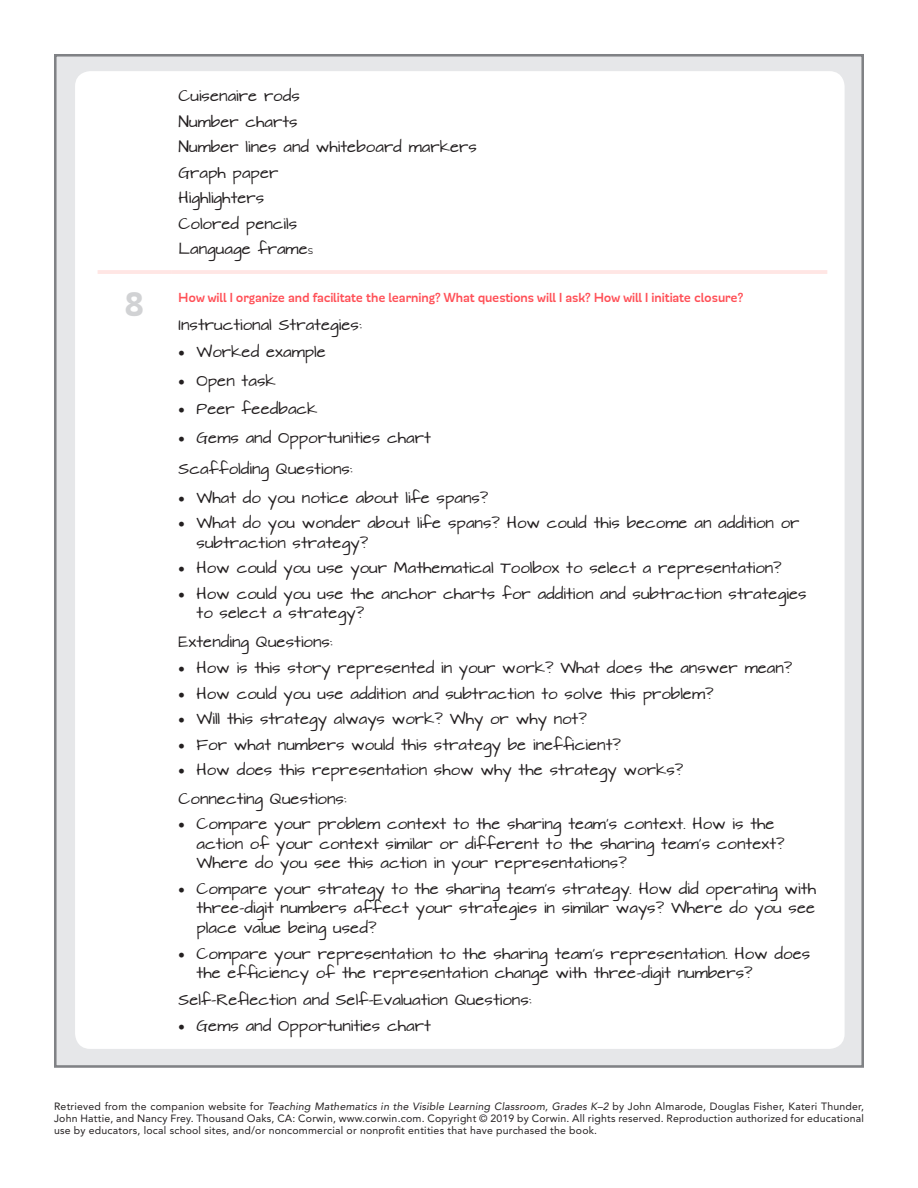
<style>
.page{position:relative;width:918px;height:1188px;background:#fff}
.page>*{position:absolute;margin:0;border:0;box-sizing:border-box;transform-origin:0 0}
.t1{font:900 39px "Modernica Std";color:#d1d2d4}
.t2{font:700 15px "Modernica Std";letter-spacing:-.005em;color:#ff5057}
.t3{font:13.5px/19.5px "Architects Daughter";color:#231f20}
.t4{font:10.5px/12px "Avenir LT Std";letter-spacing:.02em;color:#231f20;text-align:justify}
.s1{font-family:"Modernica Std"}
.s2{font-style:italic}
</style>
<div class="page">
<div style="left:54px;top:54px;width:810px;height:1014px;background:#e6e7e9;border:3px solid #808285"></div>
<div style="left:75px;top:71px;width:770px;height:978px;background:#fff;border-radius:15px"></div>
<hr style="left:98px;top:270px;width:73px;height:4px;background:#ffe6e4">
<hr style="left:171px;top:270px;width:656px;height:4px;background:#ffe6e4">
<p class="t3" style="left:179px;top:84px;width:300px;line-height:25.5px">Cuisenaire rods<br>Number charts<br>Number lines and whiteboard markers<br>Graph paper<br>Highlighters<br>Colored pencils<br>Language frame<span class="s1">s</span></p>
<h1 class="t1" style="left:124px;top:287px;width:22px">8</h1>
<p class="t2" style="left:179px;top:290px;width:566px">How will I organize and facilitate the learning? What questions will I ask? How will I initiate closure?</p>
<p class="t3" style="left:179px;top:316px;width:185px">Instructional Strategies:</p>
<p class="t3" style="left:179px;top:343px;width:149px">• Worked example</p>
<p class="t3" style="left:179px;top:371px;width:99px">• Open task</p>
<p class="t3" style="left:179px;top:400px;width:141px">• Peer feedback</p>
<p class="t3" style="left:179px;top:428px;width:254px">• Gems and Opportunities chart</p>
<p class="t3" style="left:179px;top:460px;width:176px">Scaffolding Questions:</p>
<p class="t3" style="left:179px;top:488px;width:311px">• What do you notice about life spans?</p>
<p class="t3" style="left:197px;top:514px;width:604px;text-indent:-18px">• What do you wonder about life spans? How could this become an addition or subtraction strategy?</p>
<p class="t3" style="left:179px;top:559px;width:605px">• How could you use your Mathematical Toolbox to select a representation?</p>
<p class="t3" style="left:197px;top:584px;width:612px;text-indent:-18px">• How could you use the anchor charts for addition and subtraction strategies to select a strategy?</p>
<p class="t3" style="left:179px;top:632px;width:156px">Extending Questions:</p>
<p class="t3" style="left:179px;top:659px;width:615px">• How is this story represented in your work? What does the answer mean?</p>
<p class="t3" style="left:179px;top:684px;width:537px">• How could you use addition and subtraction to solve this problem?</p>
<p class="t3" style="left:179px;top:710px;width:410px">• Will this strategy always work? Why or why not?</p>
<p class="t3" style="left:179px;top:735px;width:444px">• For what numbers would this strategy be inefficient?</p>
<p class="t3" style="left:179px;top:756px;width:506px;line-height:28.5px">• How does this representation show why the strategy works?<br>Connecting Questions:</p>
<p class="t3" style="left:197px;top:815px;width:590px;text-indent:-18px">• Compare your problem context to the sharing team’s context. How is the action of your context similar or different to the sharing team’s context?<br>Where do you see this action in your representations?</p>
<p class="t3" style="left:197px;top:879px;width:621px;text-align:justify;text-indent:-18px">• Compare your strategy to the sharing team’s strategy. How did operating with three-digit numbers affect your strategies in similar ways? Where do you see place value being used?</p>
<p class="t3" style="left:197px;top:944px;width:615px;text-indent:-18px">• Compare your representation to the sharing team’s representation. How does the efficiency of the representation change with three-digit numbers?</p>
<p class="t3" style="left:179px;top:991px;width:355px">Self-Reflection and Self-Evaluation Questions:</p>
<p class="t3" style="left:179px;top:1016px;width:254px">• Gems and Opportunities chart</p>
<p class="t4" style="left:54px;top:1101px;width:812px">Retrieved from the companion website for <span class="s2">Teaching Mathematics in the Visible Learning Classroom, Grades K–2</span> by John Almarode, Douglas Fisher, Kateri Thunder, John Hattie, and Nancy Frey. Thousand Oaks, CA: Corwin, www.corwin.com. Copyright © 2019 by Corwin. All rights reserved. Reproduction authorized for educational use by educators, local school sites, and/or noncommercial or nonprofit entities that have purchased the book.</p>
</div>
